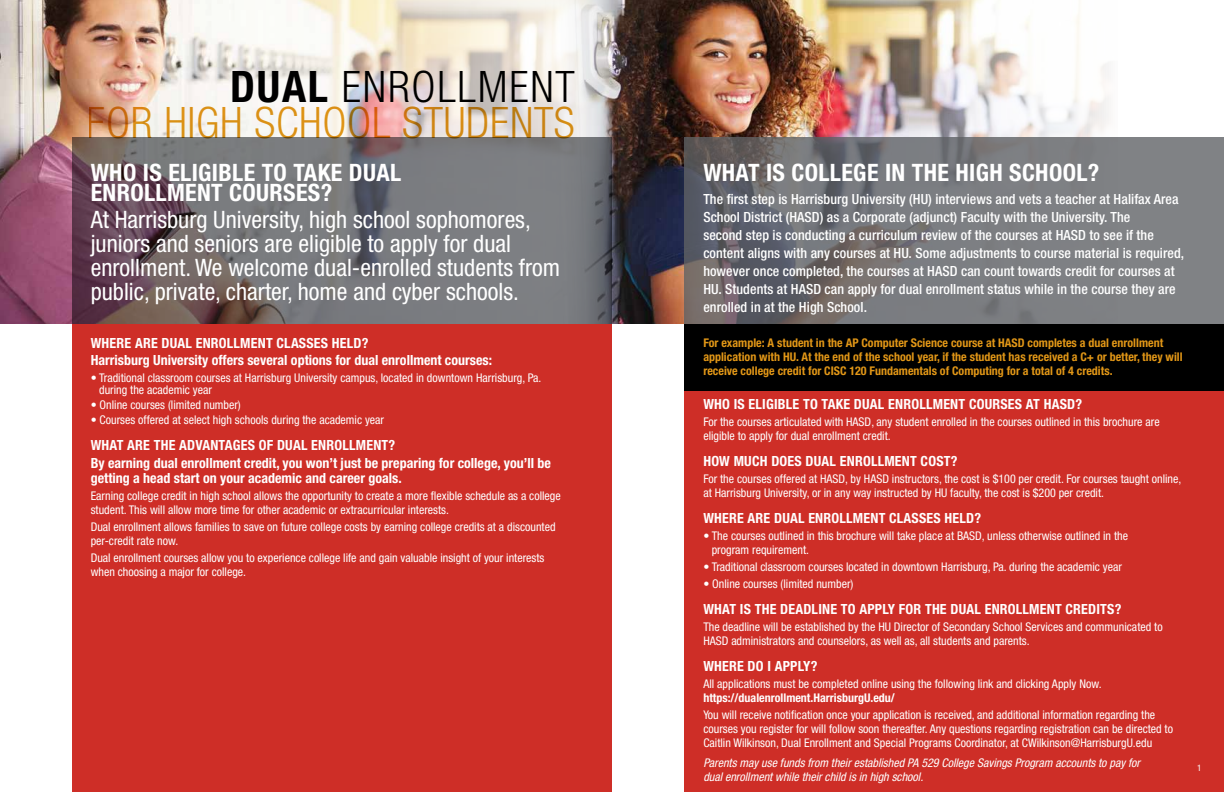
<style>
.page{position:relative;width:1224px;height:792px;background:#fff}
.page>*{position:absolute;margin:0;border:0;box-sizing:border-box;transform-origin:0 0}
.t1{font:300 condensed 43.5px/36px "Helvetica Neue LT Std";letter-spacing:.015em;color:#e29717;text-align:right}
.t2{font:condensed 24px/24px "Helvetica Neue LT Std";color:#fff}
.t3{font:700 condensed 24px/20px "Helvetica Neue LT Std";letter-spacing:.015em;color:#fff}
.t4{font:500 condensed 14px/18px "Helvetica Neue LT Std";letter-spacing:.005em;color:#fff}
.t5{font:700 condensed 14px/17px "Helvetica Neue LT Std";letter-spacing:.015em;color:#fff}
.t6{font:condensed 12px/14px "Helvetica Neue LT Std";color:#fff}
.t7{font:700 condensed 12px/14px "Helvetica Neue LT Std";color:#e29717}
.t8{font:italic condensed 12px/14px "Helvetica Neue LT Std";color:#fff}
.t9{font:700 condensed 12px "Helvetica Neue LT Std";color:#fff}
.t10{font:condensed 9px "Helvetica Neue LT Std";color:#fff}
.s1{font-weight:700;color:#000}
.s2{color:#000}
</style>
<div class="page">
<img style="left:684px;top:0;width:433px;height:138px">
<svg style="left:618px;top:0;width:66px;height:324px;background:#372728"></svg>
<img style="left:0;top:0;width:618px;height:324px">
<svg style="left:72px;top:138px;width:540px;height:186px;background:#726d71"></svg>
<svg style="left:684px;top:138px;width:540px;height:186px;background:#757579"></svg>
<div style="left:72px;top:324px;width:540px;height:468px;background:#ce2e27"></div>
<div style="left:684px;top:324px;width:540px;height:468px;background:#ce2e27"></div>
<div style="left:684px;top:324px;width:540px;height:66px;background:#000"></div>
<h1 class="t1" style="left:87px;top:68px;width:489px"><span class="s1">DUAL</span> <span class="s2">ENROLLMENT<br></span>FOR HIGH SCHOOL STUDENTS</h1>
<h2 class="t3" style="left:91px;top:162px;width:312px">WHO IS ELIGIBLE TO TAKE DUAL<br>ENROLLMENT COURSES?</h2>
<h2 class="t2" style="left:91px;top:207px;width:471px">At Harrisburg University, high school sophomores, juniors and seniors are eligible to apply for dual enrollment. We welcome dual-enrolled students from public, private, charter, home and cyber schools.</h2>
<p class="t5" style="left:91px;top:335px;width:403px">WHERE ARE DUAL ENROLLMENT CLASSES HELD?<br>Harrisburg University offers several options for dual enrollment courses:</p>
<p class="t6" style="left:99px;top:372px;width:444px;line-height:12px;text-indent:-8px">• Traditional classroom courses at Harrisburg University campus, located in downtown Harrisburg, Pa. during the academic year</p>
<p class="t6" style="left:91px;top:398px;width:152px">• Online courses (limited number)</p>
<p class="t6" style="left:91px;top:413px;width:295px">• Courses offered at select high schools during the academic year</p>
<p class="t5" style="left:91px;top:436px;width:462px;line-height:18px">WHAT ARE THE ADVANTAGES OF DUAL ENROLLMENT?<br>By earning dual enrollment credit, you won’t just be preparing for college, you’ll be</p>
<p class="t5" style="left:91px;top:470px;width:313px">getting a head start on your academic and career goals.</p>
<p class="t6" style="left:91px;top:489px;width:472px">Earning college credit in high school allows the opportunity to create a more flexible schedule as a college student. This will allow more time for other academic or extracurricular interests.</p>
<p class="t6" style="left:91px;top:520px;width:466px">Dual enrollment allows families to save on future college costs by earning college credits at a discounted per-credit rate now.</p>
<p class="t6" style="left:91px;top:551px;width:455px">Dual enrollment courses allow you to experience college life and gain valuable insight of your interests when choosing a major for college.</p>
<h2 class="t3" style="left:703px;top:162px;width:398px">WHAT IS COLLEGE IN THE HIGH SCHOOL?</h2>
<p class="t4" style="left:703px;top:190px;width:482px">The first step is Harrisburg University (HU) interviews and vets a teacher at Halifax Area School District (HASD) as a Corporate (adjunct) Faculty with the University. The<br>second step is conducting a curriculum review of the courses at HASD to see if the content aligns with any courses at HU. Some adjustments to course material is required, however once completed, the courses at HASD can count towards credit for courses at HU. Students at HASD can apply for dual enrollment status while in the course they are enrolled in at the High School.</p>
<p class="t7" style="left:703px;top:335px;width:481px">For example: A student in the AP Computer Science course at HASD completes a dual enrollment application with HU. At the end of the school year, if the student has received a C+ or better, they will receive college credit for CISC 120 Fundamentals of Computing for a total of 4 credits.</p>
<p class="t5" style="left:703px;top:395px;width:380px">WHO IS ELIGIBLE TO TAKE DUAL ENROLLMENT COURSES AT HASD?</p>
<p class="t6" style="left:703px;top:415px;width:458px">For the courses articulated with HASD, any student enrolled in the courses outlined in this brochure are eligible to apply for dual enrollment credit.</p>
<p class="t5" style="left:703px;top:452px;width:256px">HOW MUCH DOES DUAL ENROLLMENT COST?</p>
<p class="t6" style="left:703px;top:472px;width:480px">For the courses offered at HASD, by HASD instructors, the cost is $100 per credit. For courses taught online, at Harrisburg University, or in any way instructed by HU faculty, the cost is $200 per credit.</p>
<p class="t5" style="left:703px;top:509px;width:279px">WHERE ARE DUAL ENROLLMENT CLASSES HELD?</p>
<p class="t6" style="left:712px;top:529px;width:418px;text-indent:-8px">• The courses outlined in this brochure will take place at BASD, unless otherwise outlined in the program requirement.</p>
<p class="t6" style="left:703px;top:560px;width:420px">• Traditional classroom courses located in downtown Harrisburg, Pa. during the academic year</p>
<p class="t6" style="left:703px;top:577px;width:152px">• Online courses (limited number)</p>
<p class="t5" style="left:703px;top:600px;width:420px">WHAT IS THE DEADLINE TO APPLY FOR THE DUAL ENROLLMENT CREDITS?</p>
<p class="t6" style="left:703px;top:620px;width:461px">The deadline will be established by the HU Director of Secondary School Services and communicated to<br>HASD administrators and counselors, as well as, all students and parents.</p>
<p class="t5" style="left:703px;top:657px;width:116px">WHERE DO I APPLY?</p>
<p class="t6" style="left:703px;top:677px;width:400px">All applications must be completed online using the following link and clicking Apply Now.</p>
<p class="t9" style="left:703px;top:690px;width:193px">https://dualenrollment.HarrisburgU.edu/</p>
<p class="t6" style="left:703px;top:708px;width:471px">You will receive notification once your application is received, and additional information regarding the courses you register for will follow soon thereafter. Any questions regarding registration can be directed to<br>Caitlin Wilkinson, Dual Enrollment and Special Programs Coordinator, at CWilkinson@HarrisburgU.edu</p>
<p class="t8" style="left:703px;top:756px;width:438px">Parents may use funds from their established PA 529 College Savings Program accounts to pay for dual enrollment while their child is in high school.</p>
<p class="t10" style="left:1197px;top:763px;width:6px">1</p>
</div>
